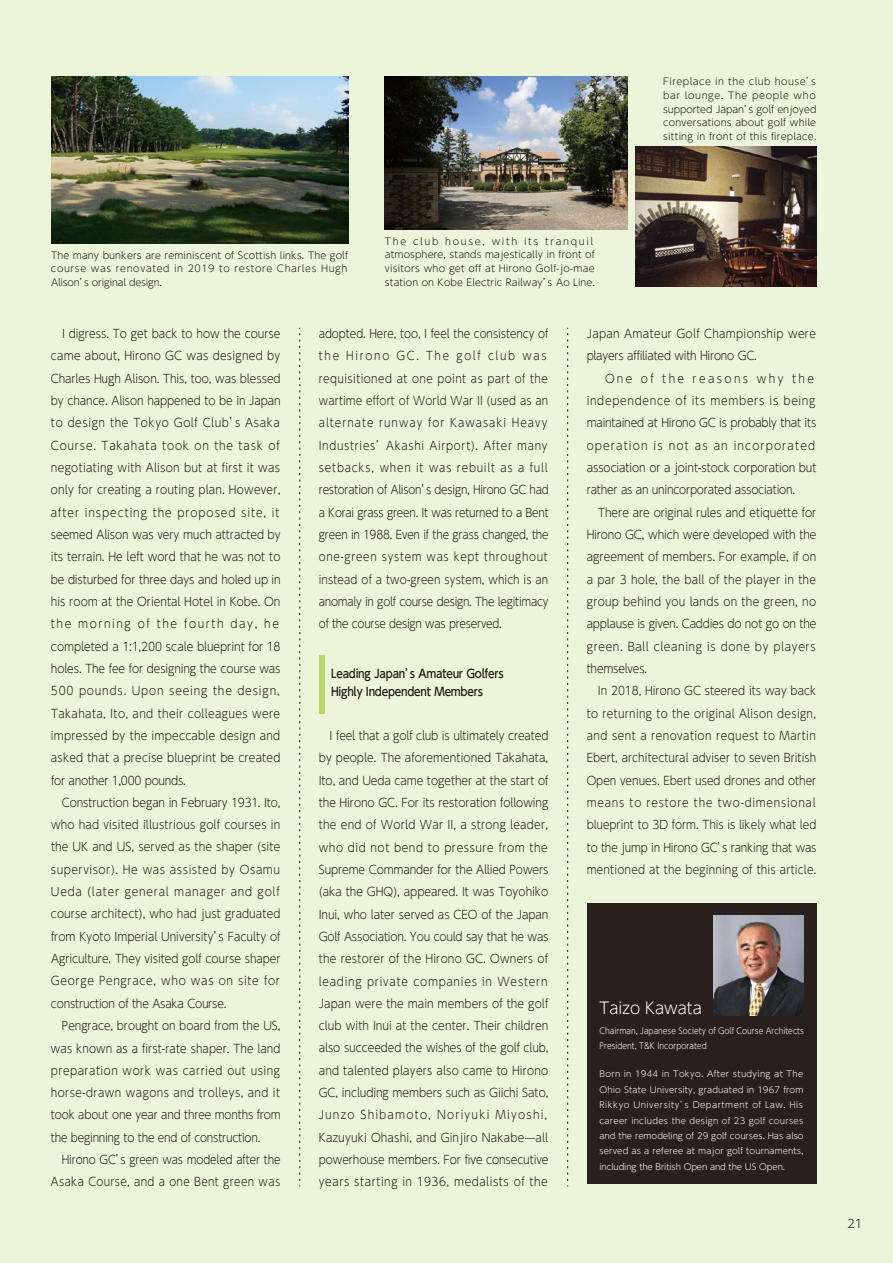
<style>
.page{position:relative;width:893px;height:1263px;background:#ecf4d9}
.page>*{position:absolute;margin:0;border:0;box-sizing:border-box;transform-origin:0 0}
.t1{font:300 15.9px "UD Shin Go Pro";color:#fff;scale:.95 1}
.t2{font:300 11.7px/22.4px "UD Shin Go Pro";letter-spacing:.01em;color:#221815;scale:.91 1}
.t3{font:300 11.7px/22.4px "UD Shin Go Pro";letter-spacing:.01em;color:#221815;text-align:right;scale:.89 1}
.t4{font:300 11.7px/22.4px "UD Shin Go Pro";letter-spacing:.01em;color:#221815;text-align:justify;scale:.9 1}
.t5{font:500 11.7px/18px "UD Shin Go Pro";letter-spacing:-.02em;color:#221815;scale:.9 1}
.t6{font:300 11.7px "UD Shin Go Pro";letter-spacing:.01em;color:#221815}
.t7{font:300 9.6px/13.8px "UD Shin Go Pro";letter-spacing:.02em;color:#221815;text-align:justify}
.t8{font:300 8.55px/15.5px "UD Shin Go Pro";color:#fff;text-align:justify}
.t9{font:300 8.55px/14.9px "UD Shin Go Pro";color:#fff;scale:.89 1}
</style>
<div class="page">
<svg style="left:299px;top:328px;width:1px;height:858px"></svg>
<div style="left:319px;top:655px;width:6px;height:59px;background:#b6d56a"></div>
<svg style="left:567px;top:328px;width:1px;height:858px"></svg>
<img style="left:51px;top:77px;width:297px;height:167px">
<img style="left:385px;top:77px;width:242px;height:153px">
<img style="left:636px;top:147px;width:180px;height:139px">
<div style="left:587px;top:903px;width:229px;height:280px;background:#291f1d"></div>
<img style="left:713px;top:915px;width:91px;height:100px">
<p class="t7" style="left:663px;top:74px;width:155px">Fireplace in the club house’s bar lounge. The people who supported Japan’s golf enjoyed conversations about golf while sitting in front of this fireplace.</p>
<p class="t7" style="left:51px;top:248px;width:299px">The many bunkers are reminiscent of Scottish links. The golf course was renovated in 2019 to restore Charles Hugh Alison’s original design.</p>
<p class="t7" style="left:385px;top:234px;width:212px;text-align:left">The club house, with its tranquil atmosphere, stands majestically in front of visitors who get off at Hirono Golf-jo-mae station on Kobe Electric Railway’s Ao Line.</p>
<p class="t2" style="left:51px;top:322px;width:254px;text-indent:11px">I digress. To get back to how the course came about, Hirono GC was designed by Charles Hugh Alison. This, too, was blessed by chance. Alison happened to be in Japan to design the Tokyo Golf Club’s Asaka Course. Takahata took on the task of negotiating with Alison but at first it was only for creating a routing plan. However, after inspecting the proposed site, it seemed Alison was very much attracted by its terrain. He left word that he was not to be disturbed for three days and holed up in his room at the Oriental Hotel in Kobe. On the morning of the fourth day, he completed a 1:1,200 scale blueprint for 18 holes. The fee for designing the course was 500 pounds. Upon seeing the design, Takahata, Ito, and their colleagues were impressed by the impeccable design and asked that a precise blueprint be created for another 1,000 pounds.</p>
<p class="t2" style="left:51px;top:791px;width:254px;text-align:justify;text-indent:11px">Construction began in February 1931. Ito, who had visited illustrious golf courses in the UK and US, served as the shaper (site supervisor). He was assisted by Osamu Ueda (later general manager and golf course architect), who had just graduated from Kyoto Imperial University’s Faculty of Agriculture. They visited golf course shaper George Pengrace, who was on site for construction of the Asaka Course.</p>
<p class="t4" style="left:51px;top:1014px;width:257px;text-indent:11px">Pengrace, brought on board from the US, was known as a first-rate shaper. The land preparation work was carried out using horse-drawn wagons and trolleys, and it took about one year and three months from the beginning to the end of construction.</p>
<p class="t3" style="left:51px;top:1148px;width:259px">Hirono GC’s green was modeled after the<br>Asaka Course, and a one Bent green was</p>
<p class="t3" style="left:319px;top:322px;width:260px;text-align:left">adopted. Here, too, I feel the consistency of the Hirono GC. The golf club was requisitioned at one point as part of the wartime effort of World War II (used as an alternate runway for Kawasaki Heavy Industries’Akashi Airport). After many setbacks, when it was rebuilt as a full restoration of Alison’s design, Hirono GC had a Korai grass green. It was returned to a Bent green in 1988. Even if the grass changed, the one-green system was kept throughout instead of a two-green system, which is an anomaly in golf course design. The legitimacy of the course design was preserved.</p>
<p class="t5" style="left:331px;top:664px;width:193px">Leading Japan’s Amateur Golfers<br>Highly Independent Members</p>
<p class="t2" style="left:319px;top:724px;width:254px;text-align:justify;text-indent:11px">I feel that a golf club is ultimately created by people. The aforementioned Takahata, Ito, and Ueda came together at the start of the Hirono GC. For its restoration following the end of World War II, a strong leader, who did not bend to pressure from the Supreme Commander for the Allied Powers (aka the GHQ), appeared. It was Toyohiko Inui, who later served as CEO of the Japan Golf Association. You could say that he was the restorer of the Hirono GC. Owners of leading private companies in Western Japan were the main members of the golf club with Inui at the center. Their children also succeeded the wishes of the golf club, and talented players also came to Hirono GC, including members such as Giichi Sato, Junzo Shibamoto, Noriyuki Miyoshi, Kazuyuki Ohashi, and Ginjiro Nakabe̶all powerhouse members. For five consecutive years starting in 1936, medalists of the</p>
<p class="t2" style="left:587px;top:322px;width:253px">Japan Amateur Golf Championship were players affiliated with Hirono GC.</p>
<p class="t2" style="left:587px;top:367px;width:254px;text-indent:18px">One of the reasons why the independence of its members is being maintained at Hirono GC is probably that its operation is not as an incorporated association or a joint-stock corporation but rather as an unincorporated association.</p>
<p class="t2" style="left:587px;top:501px;width:254px;text-align:justify;text-indent:11px">There are original rules and etiquette for Hirono GC, which were developed with the agreement of members. For example, if on a par 3 hole, the ball of the player in the group behind you lands on the green, no applause is given. Caddies do not go on the green. Ball cleaning is done by players themselves.</p>
<p class="t4" style="left:587px;top:679px;width:257px;text-indent:11px">In 2018, Hirono GC steered its way back to returning to the original Alison design, and sent a renovation request to Martin Ebert, architectural adviser to seven British Open venues. Ebert used drones and other means to restore the two-dimensional blueprint to 3D form. This is likely what led to the jump in Hirono GC’s ranking that was mentioned at the beginning of this article.</p>
<h1 class="t1" style="left:600px;top:995px;width:109px">Taizo Kawata</h1>
<p class="t9" style="left:600px;top:1023px;width:231px">Chairman, Japanese Society of Golf Course Architects<br>President, T&amp;K Incorporated</p>
<p class="t8" style="left:599px;top:1066px;width:206px">Born in 1944 in Tokyo. After studying at The Ohio State University, graduated in 1967 from Rikkyo University’s Department of Law. His career includes the design of 23 golf courses and the remodeling of 29 golf courses. Has also served as a referee at major golf tournaments, including the British Open and the US Open.</p>
<p class="t6" style="left:847px;top:1213px;width:17px">21</p>
</div>
